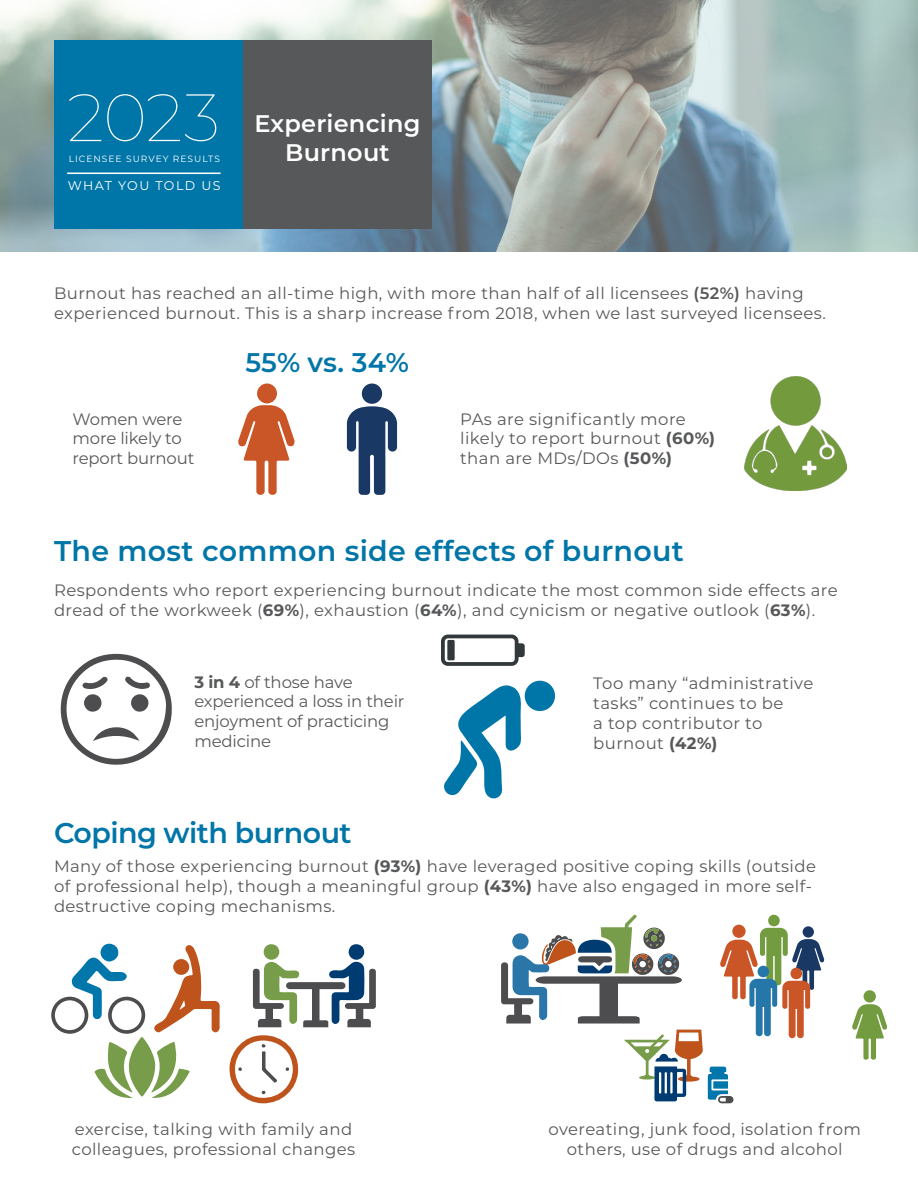
<style>
.page{position:relative;width:918px;height:1188px;background:#fff}
.page>*{position:absolute;margin:0;border:0;box-sizing:border-box;transform-origin:0 0}
.t1{font:100 66.75px "Montserrat";color:#fff}
.t2{font:600 28.5px "Montserrat";letter-spacing:.01em;color:#0076a8}
.t3{font:600 28.5px "Montserrat";letter-spacing:-.02em;color:#0076a8}
.t4{font:600 27px "Montserrat";color:#0076a8}
.t5{font:600 24px "Montserrat";letter-spacing:.01em;color:#fff}
.Graphic_Table_Text{font:16.5px/19.8px "Montserrat";letter-spacing:.025em;color:#57585a}
.Graphic_Table_Text-2{font:16.5px/19.8px "Montserrat";letter-spacing:-.01em;color:#57585a}
.t6{font:12.6px "Montserrat";letter-spacing:.11em;color:#fff}
.t7{font:9.15px "Montserrat";letter-spacing:.11em;color:#fff}
.s1{font-weight:600}
.s2{font-weight:700}
</style>
<div class="page">
<img style="left:0;top:0;width:918px;height:251px">
<div style="left:243px;top:40px;width:189px;height:190px;background:#57585a"></div>
<div style="left:54px;top:40px;width:189px;height:190px;background:#0076a8"></div>
<hr style="left:67px;top:173px;width:154px;height:1px;background:#fff">
<div style="left:257px;top:384px;width:20px;height:19px;background:#ca5527;border-radius:50%"></div>
<svg style="left:238px;top:405px;width:57px;height:90px"></svg>
<svg style="left:347px;top:406px;width:50px;height:89px"></svg>
<div style="left:362px;top:384px;width:20px;height:20px;background:#193863;border-radius:50%"></div>
<img style="left:745px;top:376px;width:101px;height:115px">
<svg style="left:61px;top:654px;width:111px;height:111px"></svg>
<svg style="left:444px;top:685px;width:77px;height:113px"></svg>
<div style="left:525px;top:681px;width:30px;height:30px;background:#0076a8;border-radius:50%"></div>
<div style="left:441px;top:635px;width:78px;height:31px;border:4px solid #33393b;border-radius:5px"></div>
<div style="left:515px;top:643px;width:10px;height:14px;background:#33393b;border-radius:3px"></div>
<div style="left:447px;top:640px;width:8px;height:20px;background:#33393b"></div>
<div style="left:264px;top:944px;width:15px;height:16px;background:#789d4a;border-radius:50%"></div>
<div style="left:349px;top:944px;width:16px;height:16px;background:#003c71;border-radius:50%"></div>
<svg style="left:229px;top:1035px;width:70px;height:68px"></svg>
<svg style="left:51px;top:945px;width:169px;height:153px"></svg>
<svg style="left:253px;top:961px;width:123px;height:66px"></svg>
<div style="left:864px;top:990px;width:12px;height:13px;background:#739b3f;border-radius:50%"></div>
<svg style="left:852px;top:1004px;width:35px;height:56px"></svg>
<svg style="left:501px;top:915px;width:323px;height:188px"></svg>
<p class="t1" style="left:67px;top:73px;width:155px">2023</p>
<p class="t6" style="left:68px;top:177px;width:154px">WHAT YOU TOLD US</p>
<p class="t5" style="left:254px;top:107px;width:168px">Experiencing</p>
<p class="t7" style="left:69px;top:152px;width:153px">LICENSEE SURVEY RESULTS</p>
<p class="t5" style="left:285px;top:135px;width:106px">Burnout</p>
<p class="Graphic_Table_Text" style="left:54px;top:283px;width:773px">Burnout has reached an all-time high, with more than half of all licensees <span class="s1">(52%)</span> having experienced burnout. This is a sharp increase from 2018, when we last surveyed licensees.</p>
<p class="t4" style="left:245px;top:343px;width:165px">55% vs. 34%</p>
<p class="Graphic_Table_Text-2" style="left:73px;top:408px;width:123px">Women were more likely to report burnout</p>
<p class="Graphic_Table_Text" style="left:460px;top:408px;width:257px">PAs are significantly more likely to report burnout <span class="s2">(60%) </span>than are MDs/DOs <span class="s2">(50%)</span></p>
<p class="t2" style="left:54px;top:531px;width:631px">The most common side effects of burnout</p>
<p class="Graphic_Table_Text" style="left:54px;top:580px;width:785px">Respondents who report experiencing burnout indicate the most common side effects are dread of the workweek (<span class="s2">69%</span>), exhaustion (<span class="s2">64%</span>), and cynicism or negative outlook (<span class="s2">63%</span>).</p>
<p class="Graphic_Table_Text-2" style="left:194px;top:671px;width:212px"><span class="s2">3 in 4</span> of those have experienced a loss in their enjoyment of practicing medicine</p>
<p class="Graphic_Table_Text" style="left:593px;top:673px;width:222px">Too many “administrative tasks” continues to be<br>a top contributor to burnout <span class="s2">(42%)</span></p>
<p class="t3" style="left:54px;top:812px;width:299px">Coping with burnout</p>
<p class="Graphic_Table_Text" style="left:54px;top:856px;width:764px">Many of those experiencing burnout <span class="s2">(93%)</span> have leveraged positive coping skills (outside of professional help), though a meaningful group <span class="s2">(43%)</span> have also engaged in more self&shy;destructive coping mechanisms.</p>
<p class="Graphic_Table_Text" style="left:72px;top:1119px;width:285px">exercise, talking with family and colleagues, professional changes</p>
<p class="Graphic_Table_Text" style="left:549px;top:1119px;width:314px;text-align:center">overeating, junk food, isolation from others, use of drugs and alcohol</p>
</div>
